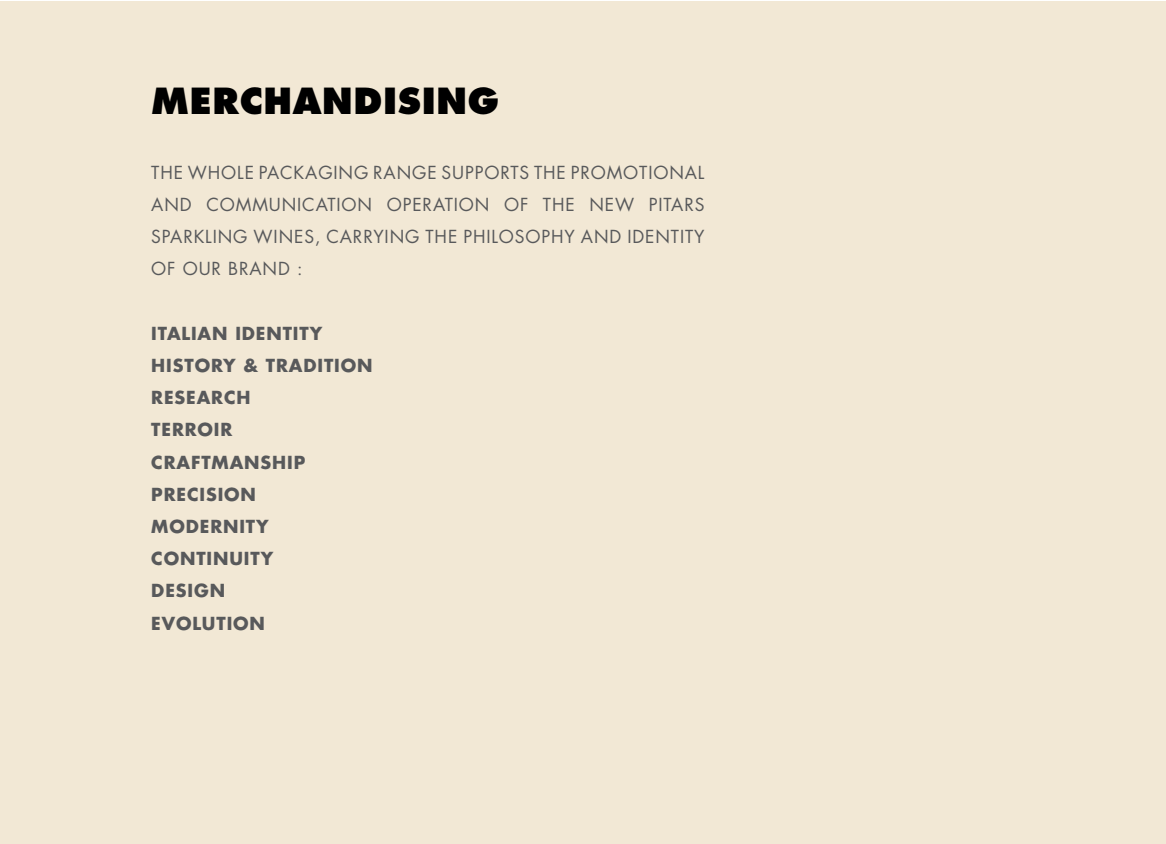
<style>
.page{position:relative;width:1166px;height:844px;background:#fff}
.page>*{position:absolute;margin:0;border:0;box-sizing:border-box;transform-origin:0 0}
.t1{font:800 35px "Futura";letter-spacing:.02em;color:#000}
.t2{font:17.5px/32.2px "Futura";letter-spacing:.05em;color:#58595b;text-align:justify}
.t3{font:700 17.5px/32.2px "Futura";letter-spacing:.05em;color:#58595b}
</style>
<div class="page">
<div style="left:0;top:2px;width:1166px;height:841px;background:#f2e8d5"></div>
<h1 class="t1" style="left:151px;top:79px;width:349px">MERCHANDISING</h1>
<p class="t2" style="left:151px;top:156px;width:555px">THE WHOLE PACKAGING RANGE SUPPORTS THE PROMOTIONAL AND COMMUNICATION OPERATION OF THE NEW PITARS SPARKLING WINES, CARRYING THE PHILOSOPHY AND IDENTITY OF OUR BRAND :</p>
<p class="t3" style="left:151px;top:316px;width:223px">ITALIAN IDENTITY<br>HISTORY &amp; TRADITION<br>RESEARCH<br>TERROIR<br>CRAFTMANSHIP<br>PRECISION<br>MODERNITY<br>CONTINUITY<br>DESIGN<br>EVOLUTION</p>
</div>
